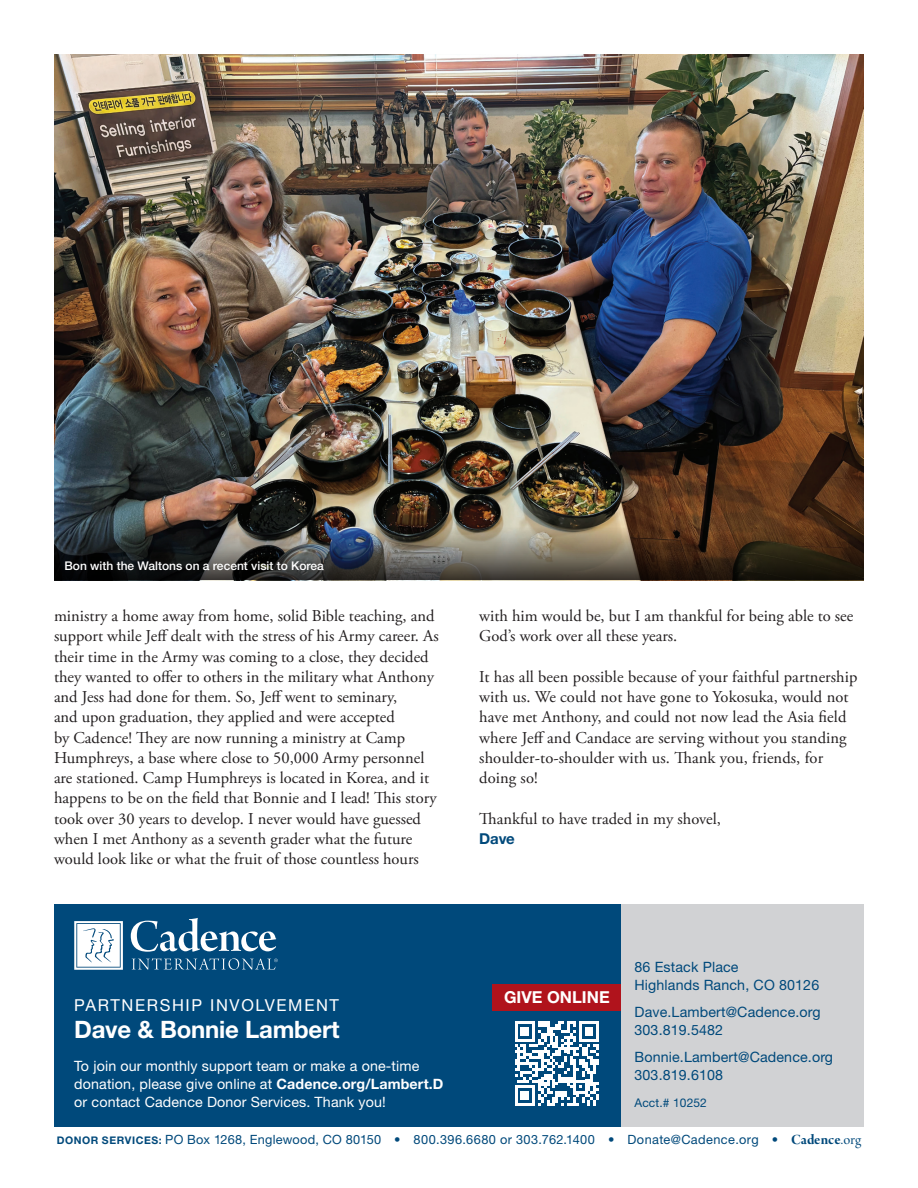
<style>
.page{position:relative;width:918px;height:1188px;background:#fff}
.page>*{position:absolute;margin:0;border:0;box-sizing:border-box;transform-origin:0 0}
.t1{font:700 24px "Helvetica Neue LT Pro";letter-spacing:-.01em;color:#fff}
.body{font:16.5px/20.2px "Adobe Garamond Pro";color:#231f20}
.body_nospace{font:16.5px "Adobe Garamond Pro";color:#231f20}
.t2{font:16.5px "Helvetica Neue LT Pro";letter-spacing:.1em;color:#fff}
.t3{font:700 16.5px "Helvetica Neue LT Pro";color:#fff}
.closing_names{font:700 15px "Helvetica Neue LT Pro";color:#00497b}
.t4{font:14.25px/18px "Helvetica Neue LT Pro";letter-spacing:.01em;color:#fff}
.t5{font:14.25px/18px "Helvetica Neue LT Pro";letter-spacing:.01em;color:#00497b}
.t6{font:12.75px "Helvetica Neue LT Pro";letter-spacing:.025em;color:#00497b}
.Photo_caption{font:500 12px "Helvetica Neue LT Pro";color:#fff}
.t7{font:12px "Helvetica Neue LT Pro";letter-spacing:.01em;color:#00497b}
.s1{font-weight:700}
.s2{font-weight:700;font-size:10.5px}
.s3{font-family:"Arno Pro Bold Display";font-size:15px}
.s4{font-family:"Arno Pro Display";font-size:15px}
</style>
<div class="page">
<div style="left:54px;top:904px;width:810px;height:223px;background:#00497b"></div>
<svg style="left:131px;top:918px;width:145px;height:34px"></svg>
<svg style="left:132px;top:958px;width:146px;height:12px"></svg>
<svg style="left:74px;top:921px;width:49px;height:49px;background:#dce6ec"></svg>
<div style="left:621px;top:904px;width:243px;height:223px;background:#d1d2d4"></div>
<div style="left:493px;top:984px;width:128px;height:27px;background:#b0131c"></div>
<svg style="left:515px;top:1021px;width:84px;height:85px"></svg>
<img style="left:54px;top:54px;width:810px;height:472px">
<img style="left:54px;top:526px;width:810px;height:54px">
<p class="Photo_caption" style="left:64px;top:559px;width:261px">Bon with the Waltons on a recent visit to Korea</p>
<p class="body" style="left:54px;top:606px;width:386px">ministry a home away from home, solid Bible teaching, and support while Jeff dealt with the stress of his Army career. As their time in the Army was coming to a close, they decided they wanted to offer to others in the military what Anthony and Jess had done for them. So, Jeff went to seminary,<br>and upon graduation, they applied and were accepted<br>by Cadence! They are now running a ministry at Camp Humphreys, a base where close to 50,000 Army personnel are stationed. Camp Humphreys is located in Korea, and it happens to be on the field that Bonnie and I lead! This story took over 30 years to develop. I never would have guessed when I met Anthony as a seventh grader what the future would look like or what the fruit of those countless hours</p>
<p class="body" style="left:479px;top:606px;width:376px">with him would be, but I am thankful for being able to see<br>God’s work over all these years.</p>
<p class="body" style="left:479px;top:667px;width:380px">It has all been possible because of your faithful partnership with us. We could not have gone to Yokosuka, would not have met Anthony, and could not now lead the Asia field where Jeff and Candace are serving without you standing shoulder-to-shoulder with us. Thank you, friends, for doing so!</p>
<p class="body_nospace" style="left:479px;top:808px;width:243px">Thankful to have traded in my shovel,</p>
<p class="closing_names" style="left:479px;top:829px;width:37px">Dave</p>
<p class="t2" style="left:74px;top:995px;width:266px">PARTNERSHIP INVOLVEMENT</p>
<h1 class="t1" style="left:74px;top:1014px;width:267px">Dave &amp; Bonnie Lambert</h1>
<p class="t4" style="left:74px;top:1057px;width:371px">To join our monthly support team or make a one-time donation, please give online at <span class="s1">Cadence.org/Lambert.D </span>or contact Cadence Donor Services. Thank you!</p>
<p class="t3" style="left:504px;top:987px;width:107px">GIVE ONLINE</p>
<p class="t5" style="left:634px;top:958px;width:186px">86 Estack Place<br>Highlands Ranch, CO 80126</p>
<p class="t5" style="left:634px;top:1003px;width:188px">Dave.Lambert@Cadence.org<br>303.819.5482</p>
<p class="t5" style="left:634px;top:1048px;width:200px">Bonnie.Lambert@Cadence.org<br>303.819.6108</p>
<p class="t7" style="left:634px;top:1095px;width:74px">Acct.# 10252</p>
<p class="t6" style="left:57px;top:1132px;width:806px"><span class="s2">DONOR SERVICES:</span> PO Box 1268, Englewood, CO 80150 • 800.396.6680 or 303.762.1400 • Donate@Cadence.org • <span class="s3">Cadence</span><span class="s4">.org</span></p>
</div>
